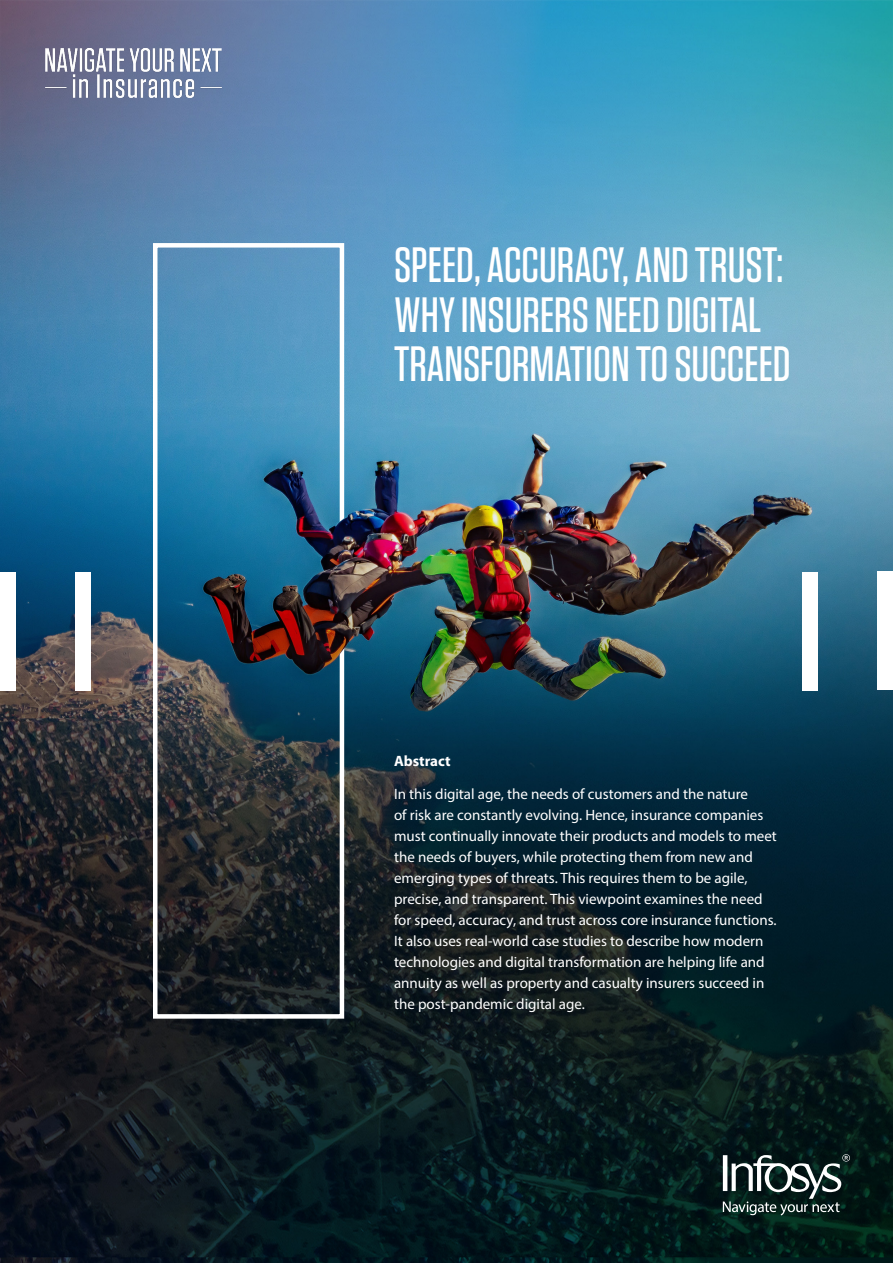
<style>
.page{position:relative;width:893px;height:1263px;background:#fff}
.page>*{position:absolute;margin:0;border:0;box-sizing:border-box;transform-origin:0 0}
.t1{font:500 49.5px/49.5px "Tungsten";color:#fff}
.t2{font:15px/21px "Myriad Pro";color:#fff}
.t3{font:700 15px "Myriad Pro";color:#fff}
</style>
<div class="page">
<img style="left:0;top:0;width:893px;height:1263px">
<div style="left:878px;top:571px;width:15px;height:119px;background:#fff"></div>
<div style="left:0;top:572px;width:15px;height:119px;background:#fff"></div>
<div style="left:75px;top:572px;width:15px;height:119px;background:#fff"></div>
<div style="left:803px;top:572px;width:15px;height:119px;background:#fff"></div>
<svg style="left:151px;top:241px;width:195px;height:780px"></svg>
<svg style="left:723px;top:1154px;width:127px;height:61px"></svg>
<img style="left:45px;top:48px;width:176px;height:49px">
<h1 class="t1" style="left:394px;top:241px;width:398px">SPEED, ACCURACY, AND TRUST:<br>WHY INSURERS NEED DIGITAL<br>TRANSFORMATION TO SUCCEED</h1>
<p class="t3" style="left:394px;top:751px;width:58px">Abstract</p>
<p class="t2" style="left:394px;top:783px;width:384px">In this digital age, the needs of customers and the nature<br>of risk are constantly evolving. Hence, insurance companies must continually innovate their products and models to meet the needs of buyers, while protecting them from new and emerging types of threats. This requires them to be agile, precise, and transparent. This viewpoint examines the need for speed, accuracy, and trust across core insurance functions.<br>It also uses real-world case studies to describe how modern technologies and digital transformation are helping life and annuity as well as property and casualty insurers succeed in the post-pandemic digital age.</p>
</div>
